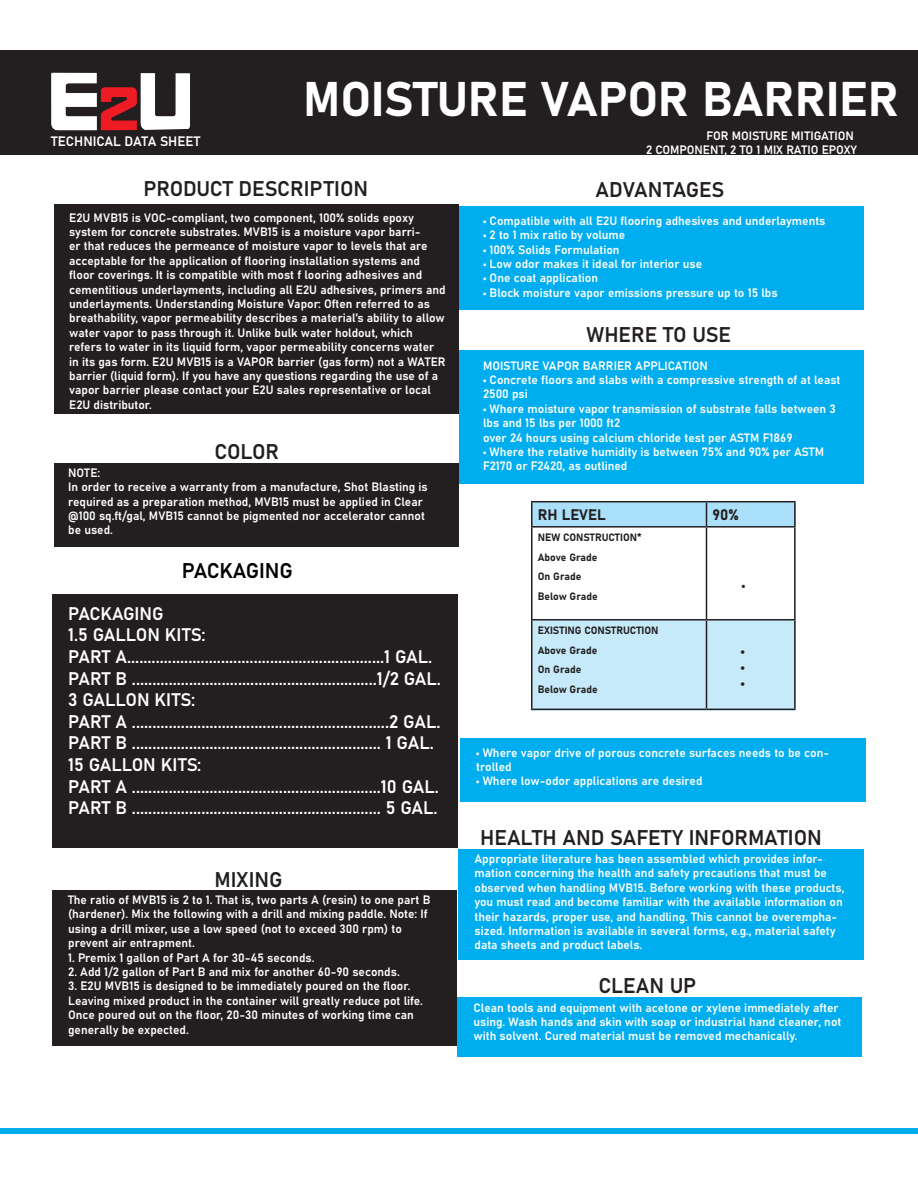
<style>
.page{position:relative;width:918px;height:1188px;background:#fff}
.page>*{position:absolute;margin:0;border:0;box-sizing:border-box;transform-origin:0 0}
.t1{font:48px "Bahnschrift";color:#fff}
.t2{font:21px "Bahnschrift";color:#231f20}
.t3{font:21px "Bahnschrift";letter-spacing:-.01em;color:#000}
.t4{font:18px "Bahnschrift";color:#fff}
.t5{font:15px "Bahnschrift";color:#231f20}
.t6{font:13.5px "Bahnschrift";color:#fff}
.t7{font:13.5px "Minion Pro";color:#231f20}
.t8{font:12px/14.4px "Bahnschrift";color:#fff}
.t9{font:12px "Minion Pro";color:#231f20}
.t10{font:10.5px "Bahnschrift";color:#231f20}
</style>
<div class="page">
<div style="left:54px;top:464px;width:405px;height:83px;background:#231f20"></div>
<div style="left:459px;top:206px;width:405px;height:103px;background:#00aeef"></div>
<div style="left:0;top:50px;width:918px;height:105px;background:#231f20"></div>
<div style="left:52px;top:594px;width:406px;height:253px;background:#231f20"></div>
<div style="left:54px;top:205px;width:405px;height:209px;background:#231f20"></div>
<div style="left:0;top:1128px;width:918px;height:6px;background:#00aeef"></div>
<img style="left:51px;top:73px;width:139px;height:58px">
<div style="left:459px;top:351px;width:405px;height:133px;background:#00aeef"></div>
<div style="left:531px;top:501px;width:265px;height:26px;background:#aae0f9"></div>
<div style="left:531px;top:620px;width:265px;height:90px;background:#c6eafa"></div>
<hr style="left:531px;top:501px;width:175px;height:1px;background:#231f20">
<svg style="left:531px;top:502px;width:1px;height:24px"></svg>
<hr style="left:706px;top:501px;width:90px;height:1px;background:#231f20">
<svg style="left:706px;top:502px;width:1px;height:24px"></svg>
<hr style="left:794px;top:502px;width:2px;height:24px;background:#231f20">
<hr style="left:531px;top:526px;width:175px;height:2px;background:#231f20">
<hr style="left:531px;top:528px;width:1px;height:91px;background:#231f20">
<hr style="left:706px;top:526px;width:90px;height:2px;background:#231f20">
<hr style="left:706px;top:528px;width:1px;height:91px;background:#231f20">
<hr style="left:794px;top:528px;width:2px;height:91px;background:#231f20">
<hr style="left:531px;top:619px;width:175px;height:2px;background:#231f20">
<hr style="left:531px;top:621px;width:1px;height:88px;background:#231f20">
<hr style="left:706px;top:619px;width:90px;height:2px;background:#231f20">
<hr style="left:706px;top:621px;width:1px;height:88px;background:#231f20">
<hr style="left:794px;top:621px;width:2px;height:88px;background:#231f20">
<hr style="left:531px;top:709px;width:175px;height:1px;background:#231f20">
<hr style="left:706px;top:709px;width:90px;height:1px;background:#231f20">
<div style="left:461px;top:738px;width:405px;height:63px;background:#00aeef"></div>
<div style="left:52px;top:890px;width:405px;height:156px;background:#231f20"></div>
<div style="left:458px;top:849px;width:405px;height:110px;background:#00aeef"></div>
<div style="left:457px;top:998px;width:405px;height:59px;background:#00aeef"></div>
<p class="t6" style="left:51px;top:131px;width:151px">TECHNICAL DATA SHEET</p>
<p class="t1" style="left:303px;top:63px;width:598px">MOISTURE VAPOR BARRIER</p>
<p class="t8" style="left:706px;top:128px;width:149px">FOR MOISTURE MITIGATION</p>
<p class="t8" style="left:646px;top:142px;width:212px">2 COMPONENT, 2 TO 1 MIX RATIO EPOXY</p>
<p class="t2" style="left:144px;top:173px;width:226px">PRODUCT DESCRIPTION</p>
<p class="t8" style="left:69px;top:209px;width:378px">E2U MVB15 is VOC-compliant, two component, 100% solids epoxy system for concrete substrates. MVB15 is a moisture vapor barri-<br>er that reduces the permeance of moisture vapor to levels that are acceptable for the application of flooring installation systems and floor coverings. It is compatible with most f looring adhesives and cementitious underlayments, including all E2U adhesives, primers and underlayments. Understanding Moisture Vapor: Often referred to as breathability, vapor permeability describes a material’s ability to allow</p>
<p class="t8" style="left:69px;top:324px;width:378px">water vapor to pass through it. Unlike bulk water holdout, which refers to water in its liquid form, vapor permeability concerns water in its gas form. E2U MVB15 is a VAPOR barrier (gas form) not a WATER barrier (liquid form). If you have any questions regarding the use of a vapor barrier please contact your E2U sales representative or local E2U distributor.</p>
<p class="t2" style="left:214px;top:436px;width:66px">COLOR</p>
<p class="t8" style="left:68px;top:464px;width:34px">NOTE:</p>
<p class="t8" style="left:68px;top:479px;width:361px">In order to receive a warranty from a manufacture, Shot Blasting is required as a preparation method, MVB15 must be applied in Clear</p>
<p class="t8" style="left:68px;top:508px;width:358px">@100 sq.ft/gal, MVB15 cannot be pigmented nor accelerator cannot</p>
<p class="t8" style="left:68px;top:522px;width:46px">be used.</p>
<p class="t3" style="left:182px;top:555px;width:113px">PACKAGING</p>
<p class="t4" style="left:68px;top:600px;width:97px">PACKAGING</p>
<p class="t4" style="left:68px;top:621px;width:139px">1.5 GALLON KITS:</p>
<p class="t4" style="left:68px;top:643px;width:366px">PART A...............................................................1 GAL.</p>
<p class="t4" style="left:68px;top:665px;width:374px">PART B ............................................................1/2 GAL.</p>
<p class="t4" style="left:68px;top:686px;width:128px">3 GALLON KITS:</p>
<p class="t4" style="left:68px;top:708px;width:374px">PART A ...............................................................2 GAL.</p>
<p class="t4" style="left:68px;top:729px;width:367px">PART B ............................................................. 1 GAL.</p>
<p class="t4" style="left:68px;top:751px;width:135px">15 GALLON KITS:</p>
<p class="t4" style="left:68px;top:773px;width:372px">PART A .............................................................10 GAL.</p>
<p class="t4" style="left:68px;top:794px;width:371px">PART B ............................................................. 5 GAL.</p>
<p class="t2" style="left:214px;top:863px;width:70px">MIXING</p>
<p class="t8" style="left:68px;top:892px;width:364px">The ratio of MVB15 is 2 to 1. That is, two parts A (resin) to one part B</p>
<p class="t8" style="left:68px;top:906px;width:361px">(hardener). Mix the following with a drill and mixing paddle. Note: If</p>
<p class="t8" style="left:68px;top:921px;width:335px">using a drill mixer, use a low speed (not to exceed 300 rpm) to</p>
<p class="t8" style="left:68px;top:935px;width:128px">prevent air entrapment.</p>
<p class="t8" style="left:68px;top:949px;width:248px">1. Premix 1 gallon of Part A for 30-45 seconds.</p>
<p class="t8" style="left:68px;top:964px;width:333px">2. Add 1/2 gallon of Part B and mix for another 60-90 seconds.</p>
<p class="t8" style="left:68px;top:978px;width:344px">3. E2U MVB15 is designed to be immediately poured on the floor.</p>
<p class="t8" style="left:68px;top:993px;width:356px">Leaving mixed product in the container will greatly reduce pot life.</p>
<p class="t8" style="left:68px;top:1007px;width:347px">Once poured out on the floor, 20-30 minutes of working time can</p>
<p class="t8" style="left:68px;top:1021px;width:122px">generally be expected.</p>
<p class="t2" style="left:595px;top:173px;width:131px">ADVANTAGES</p>
<p class="t8" style="left:483px;top:212px;width:344px">• Compatible with all E2U flooring adhesives and underlayments</p>
<p class="t8" style="left:483px;top:227px;width:144px">• 2 to 1 mix ratio by volume</p>
<p class="t8" style="left:483px;top:241px;width:138px">• 100% Solids Formulation</p>
<p class="t8" style="left:483px;top:256px;width:221px">• Low odor makes it ideal for interior use</p>
<p class="t8" style="left:483px;top:270px;width:117px">• One coat application</p>
<p class="t8" style="left:483px;top:284px;width:296px">• Block moisture vapor emissions pressure up to 15 lbs</p>
<p class="t2" style="left:586px;top:318px;width:146px">WHERE TO USE</p>
<p class="t8" style="left:483px;top:357px;width:226px">MOISTURE VAPOR BARRIER APPLICATION</p>
<p class="t8" style="left:483px;top:372px;width:359px">• Concrete floors and slabs with a compressive strength of at least<br>2500 psi</p>
<p class="t8" style="left:483px;top:401px;width:354px">• Where moisture vapor transmission of substrate falls between 3 lbs and 15 lbs per 1000 ft2</p>
<p class="t8" style="left:483px;top:429px;width:311px">over 24 hours using calcium chloride test per ASTM F1869</p>
<p class="t8" style="left:483px;top:444px;width:343px">• Where the relative humidity is between 75% and 90% per ASTM<br>F2170 or F2420, as outlined</p>
<p class="t5" style="left:538px;top:503px;width:69px">RH LEVEL</p>
<p class="t5" style="left:712px;top:503px;width:28px">90%</p>
<p class="t10" style="left:538px;top:529px;width:105px">NEW CONSTRUCTION*</p>
<p class="t10" style="left:538px;top:549px;width:61px">Above Grade</p>
<p class="t10" style="left:538px;top:568px;width:45px">On Grade</p>
<p class="t10" style="left:538px;top:588px;width:62px">Below Grade</p>
<p class="t9" style="left:741px;top:577px;width:6px">•</p>
<p class="t10" style="left:538px;top:622px;width:122px">EXISTING CONSTRUCTION</p>
<p class="t10" style="left:538px;top:642px;width:61px">Above Grade</p>
<p class="t10" style="left:538px;top:661px;width:45px">On Grade</p>
<p class="t10" style="left:538px;top:681px;width:62px">Below Grade</p>
<p class="t7" style="left:740px;top:642px;width:7px">•</p>
<p class="t7" style="left:740px;top:658px;width:7px">•</p>
<p class="t7" style="left:740px;top:674px;width:7px">•</p>
<p class="t8" style="left:476px;top:744px;width:354px">• Where vapor drive of porous concrete surfaces needs to be con&shy;trolled</p>
<p class="t8" style="left:476px;top:773px;width:228px">• Where low-odor applications are desired</p>
<p class="t2" style="left:480px;top:821px;width:343px">HEALTH AND SAFETY INFORMATION</p>
<p class="t8" style="left:475px;top:851px;width:371px">Appropriate literature has been assembled which provides infor&shy;mation concerning the health and safety precautions that must be observed when handling MVB15. Before working with these products,</p>
<p class="t8" style="left:475px;top:894px;width:370px">you must read and become familiar with the available information on</p>
<p class="t8" style="left:475px;top:908px;width:364px">their hazards, proper use, and handling. This cannot be overempha&shy;sized. Information is available in several forms, e.g., material safety data sheets and product labels.</p>
<p class="t2" style="left:598px;top:970px;width:99px">CLEAN UP</p>
<p class="t8" style="left:473px;top:999px;width:367px">Clean tools and equipment with acetone or xylene immediately after</p>
<p class="t8" style="left:473px;top:1014px;width:369px">using. Wash hands and skin with soap or industrial hand cleaner, not</p>
<p class="t8" style="left:473px;top:1028px;width:325px">with solvent. Cured material must be removed mechanically.</p>
</div>
